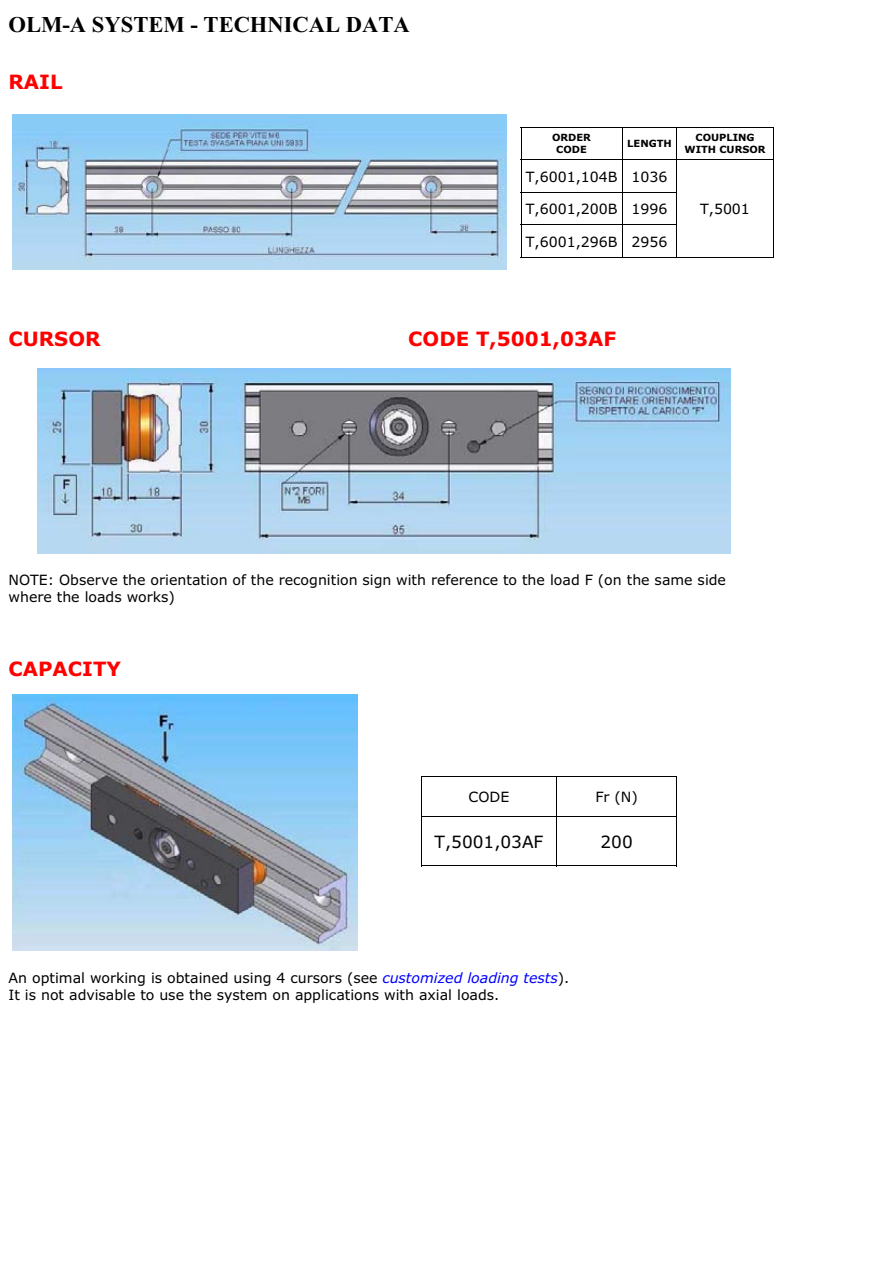
<style>
.page{position:relative;width:893px;height:1263px;background:#fff}
.page>*{position:absolute;margin:0;border:0;box-sizing:border-box;transform-origin:0 0}
.t1{font:700 22.65px "Times New Roman";color:#000}
.t2{font:700 19.8px "Verdana";color:#f00}
.t3{font:16.95px "Verdana";color:#000}
.t4{font:14.1px/17.2px "Verdana";color:#000}
.t5{font:700 9.9px/12px "Verdana";color:#000;text-align:center}
.s1{font-style:italic;color:#00f}
</style>
<div class="page">
<hr style="left:521px;top:127px;width:253px;height:1px;background:#000">
<hr style="left:521px;top:128px;width:1px;height:31px;background:#000">
<hr style="left:622px;top:128px;width:1px;height:31px;background:#000">
<hr style="left:676px;top:128px;width:1px;height:31px;background:#000">
<hr style="left:773px;top:128px;width:1px;height:31px;background:#000">
<hr style="left:521px;top:160px;width:253px;height:1px;background:#000">
<hr style="left:521px;top:160px;width:1px;height:32px;background:#000">
<hr style="left:622px;top:160px;width:1px;height:32px;background:#000">
<hr style="left:676px;top:160px;width:1px;height:32px;background:#000">
<hr style="left:773px;top:160px;width:1px;height:32px;background:#000">
<hr style="left:521px;top:192px;width:156px;height:1px;background:#000">
<hr style="left:521px;top:193px;width:1px;height:31px;background:#000">
<hr style="left:622px;top:193px;width:1px;height:31px;background:#000">
<hr style="left:676px;top:193px;width:1px;height:31px;background:#000">
<hr style="left:773px;top:193px;width:1px;height:31px;background:#000">
<hr style="left:521px;top:224px;width:156px;height:1px;background:#000">
<hr style="left:521px;top:225px;width:1px;height:32px;background:#000">
<hr style="left:521px;top:257px;width:101px;height:1px;background:#000">
<hr style="left:622px;top:225px;width:1px;height:32px;background:#000">
<hr style="left:623px;top:257px;width:53px;height:1px;background:#000">
<hr style="left:676px;top:225px;width:1px;height:32px;background:#000">
<hr style="left:677px;top:257px;width:96px;height:1px;background:#000">
<hr style="left:773px;top:225px;width:1px;height:32px;background:#000">
<hr style="left:421px;top:776px;width:256px;height:1px;background:#000">
<hr style="left:421px;top:777px;width:1px;height:39px;background:#000">
<hr style="left:556px;top:777px;width:1px;height:39px;background:#000">
<hr style="left:676px;top:777px;width:1px;height:39px;background:#000">
<hr style="left:421px;top:816px;width:256px;height:1px;background:#000">
<hr style="left:421px;top:817px;width:1px;height:49px;background:#000">
<hr style="left:421px;top:865px;width:135px;height:1px;background:#000">
<hr style="left:556px;top:817px;width:1px;height:49px;background:#000">
<hr style="left:557px;top:865px;width:119px;height:1px;background:#000">
<hr style="left:676px;top:817px;width:1px;height:49px;background:#000">
<img style="left:12px;top:114px;width:495px;height:156px">
<img style="left:38px;top:368px;width:692px;height:186px">
<img style="left:12px;top:694px;width:346px;height:256px">
<h1 class="t1" style="left:9px;top:11px;width:403px">OLM-A SYSTEM - TECHNICAL DATA</h1>
<h2 class="t2" style="left:9px;top:74px;width:56px">RAIL</h2>
<p class="t5" style="left:552px;top:133px;width:40px">ORDER<br>CODE</p>
<p class="t5" style="left:627px;top:139px;width:46px">LENGTH</p>
<p class="t5" style="left:685px;top:133px;width:82px">COUPLING<br>WITH CURSOR</p>
<p class="t4" style="left:526px;top:169px;width:143px">T,6001,104B 1036</p>
<p class="t4" style="left:526px;top:202px;width:143px">T,6001,200B 1996</p>
<p class="t4" style="left:526px;top:234px;width:143px">T,6001,296B 2956</p>
<p class="t4" style="left:700px;top:201px;width:51px">T,5001</p>
<h2 class="t2" style="left:9px;top:331px;width:94px">CURSOR</h2>
<h2 class="t2" style="left:408px;top:331px;width:209px">CODE T,5001,03AF</h2>
<p class="t4" style="left:9px;top:572px;width:719px">NOTE: Observe the orientation of the recognition sign with reference to the load F (on the same side where the loads works)</p>
<h2 class="t2" style="left:9px;top:662px;width:114px">CAPACITY</h2>
<p class="t4" style="left:469px;top:789px;width:42px">CODE</p>
<p class="t4" style="left:595px;top:789px;width:44px">Fr (N)</p>
<p class="t3" style="left:435px;top:835px;width:110px">T,5001,03AF</p>
<p class="t3" style="left:600px;top:835px;width:34px">200</p>
<p class="t4" style="left:9px;top:970px;width:562px">An optimal working is obtained using 4 cursors (see <span class="s1">customized loading tests</span>).<br>It is not advisable to use the system on applications with axial loads.</p>
</div>
